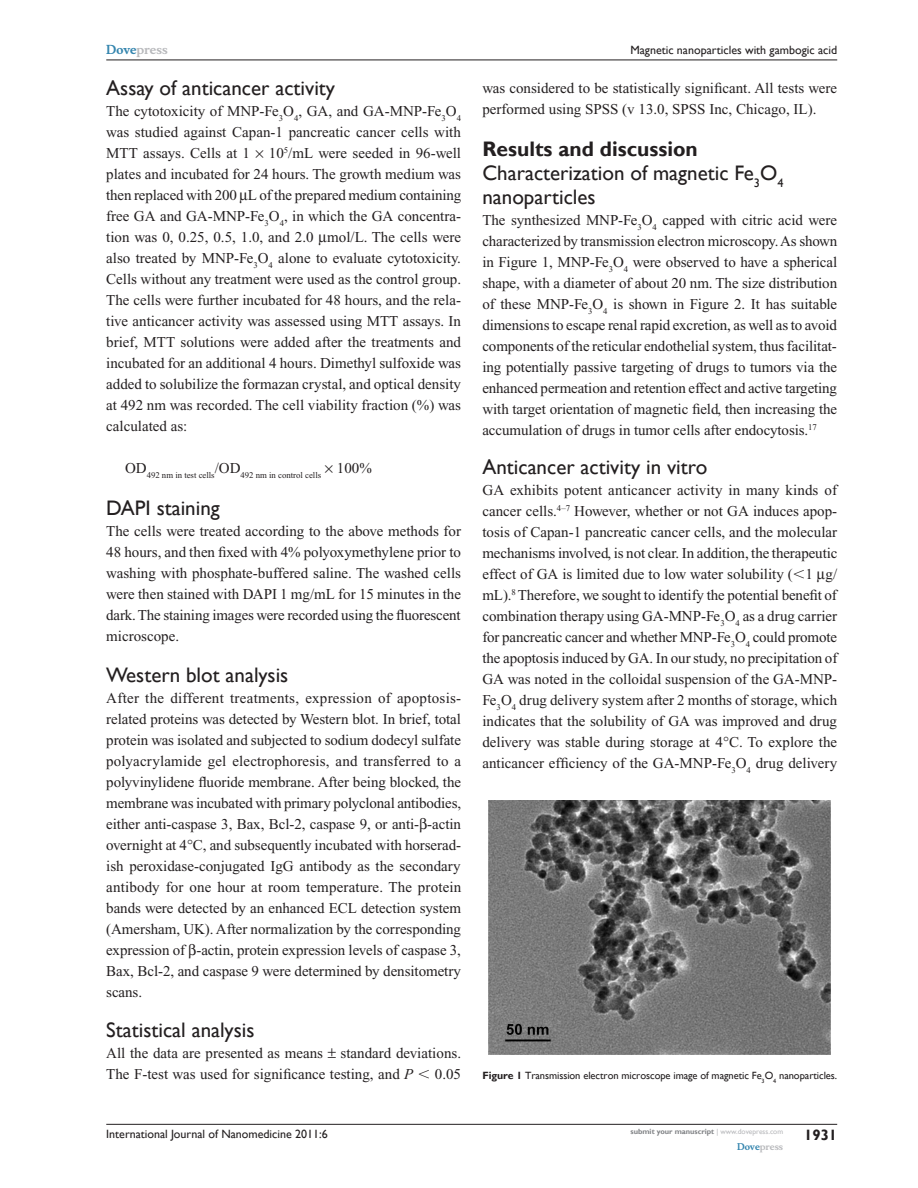
<style>
.page{position:relative;width:918px;height:1188px;background:#fff}
.page>*{position:absolute;margin:0;border:0;box-sizing:border-box;transform-origin:0 0}
.t1{font:21px/24px "Gill Sans";color:#231f20}
.t2{font:15px/21px "Times New Roman";color:#231f20;text-align:justify}
.t3{font:700 15px "Gill Sans";color:#231f20}
.t4{font:12px "Gill Sans";color:#231f20}
.t5{font:700 12px "Musee";color:#b8b9bc}
.t6{font:10.5px "Gill Sans";letter-spacing:-.005em;color:#231f20}
.t7{font:700 9px "Musee";color:#b8b9bc}
.t8{font:8.7px "Times New Roman";color:#231f20}
.t9{font:700 7.5px "Gill Sans";color:#808285}
.s1{color:#3485ae}
.s2{font-style:italic}
.s3{font-family:"Mathematical Pi One"}
.s4{font-weight:700}
.s5{font-weight:400;color:#b8b9bc}
</style>
<div class="page">
<hr style="left:106px;top:1124px;width:731px;height:1px;background:#231f20">
<hr style="left:106px;top:60px;width:731px;height:1px;background:#231f20">
<img style="left:489px;top:800px;width:342px;height:254px">
<p class="t5" style="left:106px;top:43px;width:63px"><span class="s1">Dove</span>press</p>
<h1 class="t1" style="left:106px;top:77px;width:230px">Assay of anticancer activity</h1>
<p class="t2" style="left:106px;top:101px;width:356px">The cytotoxicity of MNP-Fe<sub>3</sub>O<sub>4</sub>, GA, and GA-MNP-Fe<sub>3</sub>O<sub>4 </sub>was studied against Capan-1 pancreatic cancer cells with MTT assays. Cells at 1</p>
<p class="t2" style="left:106px;top:143px;width:356px;text-indent:163px">10<sup>5</sup>/mL were seeded in 96-well plates and incubated for 24 hours. The growth medium was then replaced with 200 L of the prepared medium containing free GA and GA-MNP-Fe<sub>3</sub>O<sub>4</sub>, in which the GA concentra&shy;tion was 0, 0.25, 0.5, 1.0, and 2.0 mol/L. The cells were also treated by MNP-Fe<sub>3</sub>O<sub>4</sub> alone to evaluate cytotoxicity.<br>Cells without any treatment were used as the control group.<br>The cells were further incubated for 48 hours, and the rela&shy;tive anticancer activity was assessed using MTT assays. In brief, MTT solutions were added after the treatments and incubated for an additional 4 hours. Dimethyl sulfoxide was added to solubilize the formazan crystal, and optical density at 492 nm was recorded. The cell viability fraction (%) was calculated as:</p>
<p class="t8" style="left:125px;top:471px;width:248px"><sup>OD</sup>492 nm in test cells<sup>/OD</sup>492 nm in control cells <sup>100%</sup></p>
<h1 class="t1" style="left:106px;top:497px;width:115px">DAPI staining</h1>
<p class="t2" style="left:106px;top:521px;width:356px">The cells were treated according to the above methods for 48 hours, and then fixed with 4% polyoxymethylene prior to washing with phosphate-buffered saline. The washed cells were then stained with DAPI 1 mg/mL for 15 minutes in the dark. The staining images were recorded using the fluorescent microscope.</p>
<h1 class="t1" style="left:106px;top:663px;width:184px">Western blot analysis</h1>
<p class="t2" style="left:106px;top:687px;width:357px">After the different treatments, expression of apoptosis&shy;related proteins was detected by Western blot. In brief, total protein was isolated and subjected to sodium dodecyl sulfate polyacrylamide gel electrophoresis, and transferred to a polyvinylidene fluoride membrane. After being blocked, the membrane was incubated with primary polyclonal antibodies, either anti-caspase 3, Bax, Bcl-2, caspase 9, or anti- -actin overnight at 4 C, and subsequently incubated with horserad&shy;ish peroxidase-conjugated IgG antibody as the secondary antibody for one hour at room temperature. The protein bands were detected by an enhanced ECL detection system (Amersham, UK). After normalization by the corresponding expression of -actin, protein expression levels of caspase 3, Bax, Bcl-2, and caspase 9 were determined by densitometry scans.</p>
<h1 class="t1" style="left:106px;top:1019px;width:150px">Statistical analysis</h1>
<p class="t2" style="left:106px;top:1043px;width:356px">All the data are presented as means standard deviations.<br>The F-test was used for significance testing, and <span class="s2">P</span> <span class="s3">,</span> 0.05</p>
<p class="t4" style="left:630px;top:43px;width:208px">Magnetic nanoparticles with gambogic acid</p>
<p class="t2" style="left:482px;top:77px;width:356px">was considered to be statistically significant. All tests were performed using SPSS (v 13.0, SPSS Inc, Chicago, IL).</p>
<h1 class="t1" style="left:482px;top:137px;width:303px"><span class="s4">Results and discussion<br></span>Characterization of magnetic Fe<sub>3</sub>O<sub>4 </sub>nanoparticles</h1>
<p class="t2" style="left:482px;top:209px;width:357px">The synthesized MNP-Fe<sub>3</sub>O<sub>4</sub> capped with citric acid were characterized by transmission electron microscopy. As shown in Figure 1, MNP-Fe<sub>3</sub>O<sub>4</sub> were observed to have a spherical shape, with a diameter of about 20 nm. The size distribution of these MNP-Fe<sub>3</sub>O<sub>4</sub> is shown in Figure 2. It has suitable dimensions to escape renal rapid excretion, as well as to avoid components of the reticular endothelial system, thus facilitat&shy;ing potentially passive targeting of drugs to tumors via the enhanced permeation and retention effect and active targeting with target orientation of magnetic field, then increasing the accumulation of drugs in tumor cells after endocytosis.<sup>17</sup></p>
<h1 class="t1" style="left:482px;top:455px;width:226px">Anticancer activity in vitro</h1>
<p class="t2" style="left:482px;top:479px;width:357px">GA exhibits potent anticancer activity in many kinds of cancer cells.<sup>4–7</sup> However, whether or not GA induces apop&shy;tosis of Capan-1 pancreatic cancer cells, and the molecular mechanisms involved, is not clear. In addition, the therapeutic effect of GA is limited due to low water solubility (<span class="s3">,</span>1 g/ mL).<sup>8</sup> Therefore, we sought to identify the potential benefit of combination therapy using GA-MNP-Fe<sub>3</sub>O<sub>4</sub> as a drug carrier for pancreatic cancer and whether MNP-Fe<sub>3</sub>O<sub>4</sub> could promote the apoptosis induced by GA. In our study, no precipitation of GA was noted in the colloidal suspension of the GA-MNP-Fe<sub>3</sub>O<sub>4</sub> drug delivery system after 2 months of storage, which indicates that the solubility of GA was improved and drug delivery was stable during storage at 4 C. To explore the anticancer efficiency of the GA-MNP-Fe<sub>3</sub>O<sub>4</sub> drug delivery</p>
<p class="t6" style="left:482px;top:1070px;width:356px"><span class="s4">Figure 1</span> Transmission electron microscope image of magnetic Fe<sub>3</sub>O<sub>4</sub> nanoparticles.</p>
<p class="t4" style="left:106px;top:1127px;width:223px">International Journal of Nanomedicine 2011:6</p>
<p class="t9" style="left:631px;top:1127px;width:154px">submit your manuscript <span class="s5">| www.dovepress.com</span></p>
<p class="t7" style="left:737px;top:1141px;width:48px"><span class="s1">Dove</span>press</p>
<p class="t3" style="left:804px;top:1126px;width:35px">1931</p>
</div>
